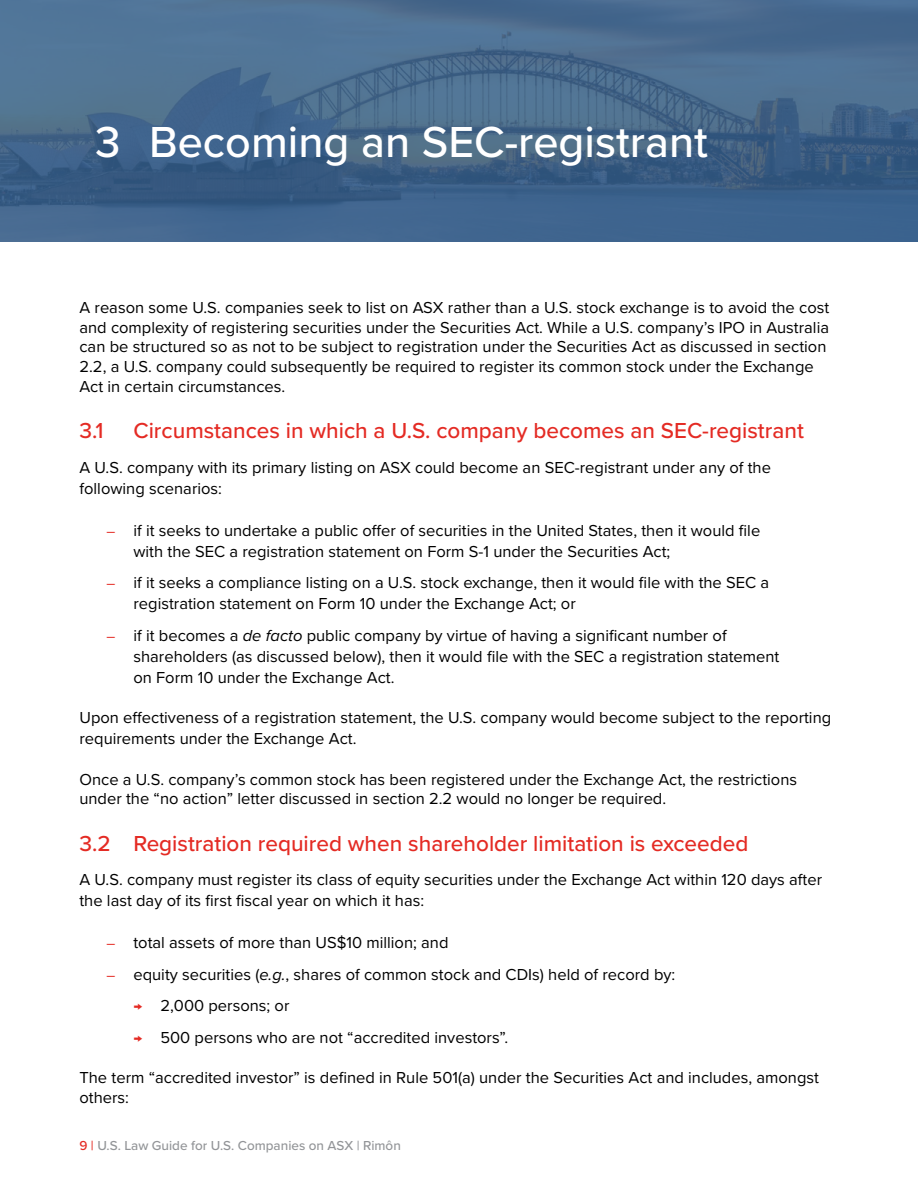
<style>
.page{position:relative;width:918px;height:1188px;background:#fff}
.page>*{position:absolute;margin:0;border:0;box-sizing:border-box;transform-origin:0 0}
.t1{font:500 45px "Proxima Nova";color:#fff}
.t2{font:500 22.5px "Proxima Nova";color:#e42b24}
.t3{font:16.5px/21px "Proxima Nova";color:#000}
.t4{font:500 13.5px "Proxima Nova";color:#939598}
.s1{font-size:15px;color:#e42b24}
.s2{font-style:italic}
.s3{color:#e42b24}
</style>
<div class="page">
<svg style="left:0;top:0;width:918px;height:242px;background:#45688c"></svg>
<h1 class="t1" style="left:95px;top:108px;width:614px">3 Becoming an SEC-registrant</h1>
<p class="t3" style="left:79px;top:297px;width:751px;line-height:19.6px">A reason some U.S. companies seek to list on ASX rather than a U.S. stock exchange is to avoid the cost and complexity of registering securities under the Securities Act. While a U.S. company’s IPO in Australia can be structured so as not to be subject to registration under the Securities Act as discussed in section 2.2, a U.S. company could subsequently be required to register its common stock under the Exchange Act in certain circumstances.</p>
<h2 class="t2" style="left:79px;top:414px;width:26px">3.1</h2>
<h2 class="t2" style="left:133px;top:414px;width:672px">Circumstances in which a U.S. company becomes an SEC-registrant</h2>
<p class="t3" style="left:79px;top:456px;width:693px">A U.S. company with its primary listing on ASX could become an SEC-registrant under any of the following scenarios:</p>
<p class="t3" style="left:133px;top:519px;width:628px;text-indent:-27px"><span class="s1">–</span> if it seeks to undertake a public offer of securities in the United States, then it would file with the SEC a registration statement on Form S-1 under the Securities Act;</p>
<p class="t3" style="left:133px;top:572px;width:637px;text-indent:-27px"><span class="s1">–</span> if it seeks a compliance listing on a U.S. stock exchange, then it would file with the SEC a registration statement on Form 10 under the Exchange Act; or</p>
<p class="t3" style="left:133px;top:624px;width:648px;text-indent:-27px"><span class="s1">–</span> if it becomes a <span class="s2">de facto</span> public company by virtue of having a significant number of shareholders (as discussed below), then it would file with the SEC a registration statement on Form 10 under the Exchange Act.</p>
<p class="t3" style="left:79px;top:707px;width:753px">Upon effectiveness of a registration statement, the U.S. company would become subject to the reporting requirements under the Exchange Act.</p>
<p class="t3" style="left:79px;top:769px;width:719px;line-height:19.5px">Once a U.S. company’s common stock has been registered under the Exchange Act, the restrictions under the “no action” letter discussed in section 2.2 would no longer be required.</p>
<h2 class="t2" style="left:79px;top:826px;width:670px">3.2 Registration required when shareholder limitation is exceeded</h2>
<p class="t3" style="left:79px;top:869px;width:744px">A U.S. company must register its class of equity securities under the Exchange Act within 120 days after the last day of its first fiscal year on which it has:</p>
<p class="t3" style="left:106px;top:932px;width:344px"><span class="s1">–</span> total assets of more than US$10 million; and</p>
<p class="t3" style="left:106px;top:963px;width:570px"><span class="s1">–</span> equity securities (<span class="s2">e.g.</span>, shares of common stock and CDIs) held of record by:</p>
<p class="t3" style="left:133px;top:995px;width:158px"><span class="s1">→</span> 2,000 persons; or</p>
<p class="t3" style="left:133px;top:1026px;width:376px"><span class="s1">→</span> 500 persons who are not “accredited investors”.</p>
<p class="t3" style="left:79px;top:1067px;width:741px;line-height:19.5px">The term “accredited investor” is defined in Rule 501(a) under the Securities Act and includes, amongst others:</p>
<p class="t4" style="left:79px;top:1135px;width:323px"><span class="s3">9 |</span> U.S. Law Guide for U.S. Companies on ASX | Rimôn</p>
</div>
